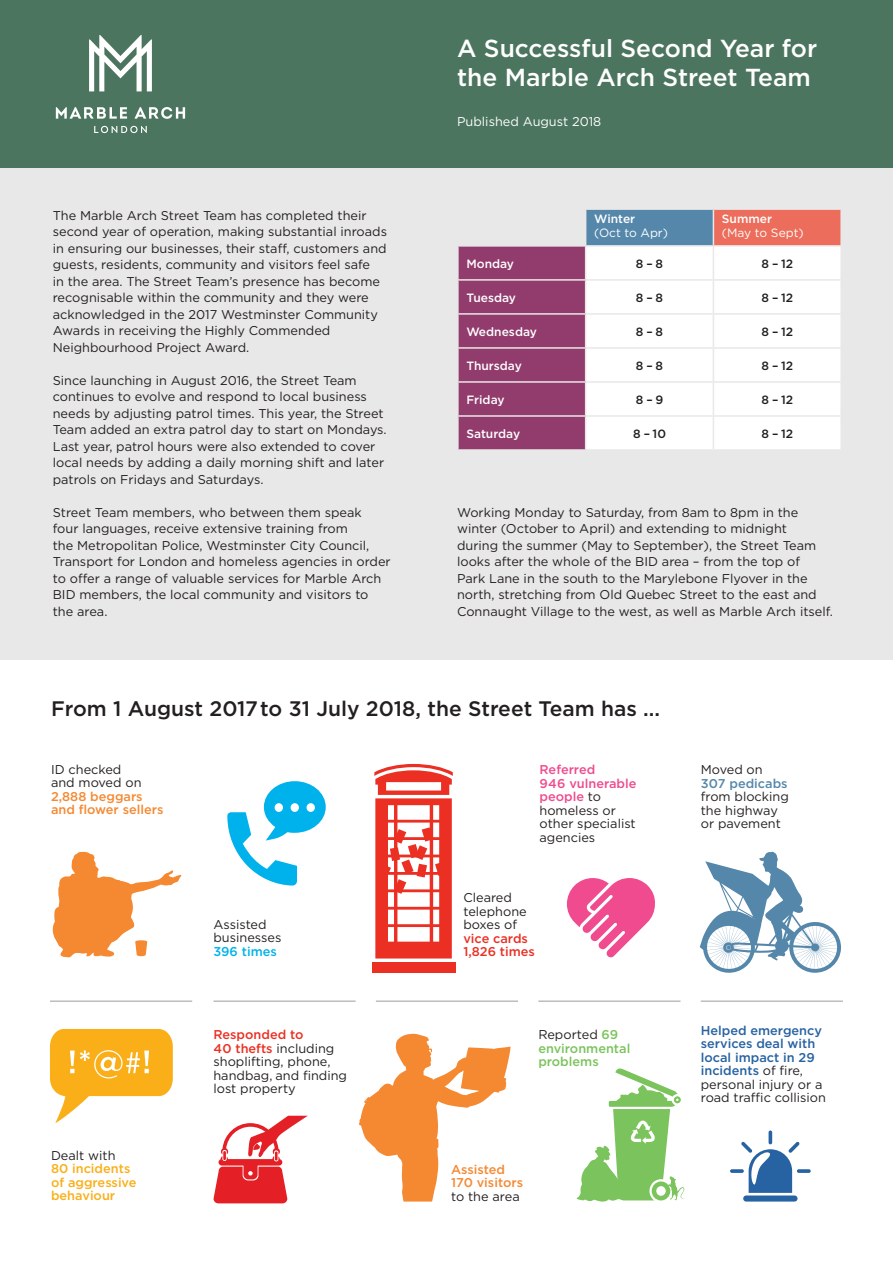
<style>
.page{position:relative;width:893px;height:1263px;background:#fff}
.page>*{position:absolute;margin:0;border:0;box-sizing:border-box;transform-origin:0 0}
.t1{font:500 24.6px/29.5px "Gotham";color:#fff}
.t2{font:500 21px "Gotham";color:#231f20}
.Info{font:12.75px/16.5px "Gotham";color:#231f20}
.t3{font:500 12.75px/13.5px "Gotham";color:#2762a2}
.t4{font:500 12.75px "Gotham";color:#f58932}
.t5{font:500 12.75px/13.5px "Gotham";color:#faaf18}
.t6{font:500 12.75px/13.5px "Gotham";color:#7bc35c}
.Info-2{font:500 12.75px "Gotham";color:#eb2f23}
.t7{font:12.75px "Gotham";color:#fff}
.t8{font:500 12.75px "Gotham";color:#5587aa}
.t9{font:500 12.75px "Gotham";color:#ef4b8e}
.Info-3{font:500 12.75px "Gotham";color:#00b2eb}
.t10{font:500 12px "Gotham";color:#fff}
.t11{font:500 12px "Gotham";color:#231f20}
.t12{font:12px "Gotham";color:#fff}
.s1{font-weight:500;color:#eb2f23}
.s2{font-weight:500;color:#ef4b8e}
.s3{font-weight:400;color:#231f20}
</style>
<div class="page">
<div style="left:0;top:168px;width:893px;height:492px;background:#e9e8e8"></div>
<div style="left:0;top:0;width:893px;height:168px;background:#4b755e"></div>
<svg style="left:56px;top:107px;width:71px;height:12px"></svg>
<svg style="left:135px;top:107px;width:50px;height:12px"></svg>
<svg style="left:94px;top:126px;width:53px;height:7px"></svg>
<svg style="left:89px;top:35px;width:63px;height:56px"></svg>
<div style="left:586px;top:209px;width:127px;height:37px;background:#5587aa"></div>
<div style="left:713px;top:209px;width:128px;height:37px;background:#ec6d5b"></div>
<div style="left:459px;top:247px;width:126px;height:202px;background:#923b6d"></div>
<div style="left:586px;top:247px;width:254px;height:202px;background:#fff"></div>
<hr style="left:586px;top:208px;width:127px;height:2px;background:#e9e8e8">
<hr style="left:713px;top:208px;width:129px;height:2px;background:#e9e8e8">
<hr style="left:713px;top:210px;width:1px;height:35px;background:#e9e8e8">
<hr style="left:840px;top:210px;width:2px;height:35px;background:#e9e8e8">
<hr style="left:586px;top:245px;width:127px;height:2px;background:#e9e8e8">
<hr style="left:713px;top:245px;width:129px;height:2px;background:#e9e8e8">
<hr style="left:713px;top:247px;width:1px;height:32px;background:#e9e8e8">
<hr style="left:457px;top:279px;width:129px;height:2px;background:#e9e8e8">
<hr style="left:586px;top:279px;width:127px;height:2px;background:#e9e8e8">
<hr style="left:713px;top:279px;width:129px;height:2px;background:#e9e8e8">
<hr style="left:713px;top:281px;width:1px;height:32px;background:#e9e8e8">
<hr style="left:457px;top:313px;width:129px;height:2px;background:#e9e8e8">
<hr style="left:586px;top:313px;width:127px;height:2px;background:#e9e8e8">
<hr style="left:713px;top:313px;width:129px;height:2px;background:#e9e8e8">
<hr style="left:713px;top:315px;width:1px;height:32px;background:#e9e8e8">
<hr style="left:457px;top:347px;width:129px;height:2px;background:#e9e8e8">
<hr style="left:586px;top:347px;width:127px;height:2px;background:#e9e8e8">
<hr style="left:713px;top:347px;width:129px;height:2px;background:#e9e8e8">
<hr style="left:713px;top:349px;width:1px;height:32px;background:#e9e8e8">
<hr style="left:457px;top:381px;width:129px;height:2px;background:#e9e8e8">
<hr style="left:586px;top:381px;width:127px;height:2px;background:#e9e8e8">
<hr style="left:713px;top:381px;width:129px;height:2px;background:#e9e8e8">
<hr style="left:713px;top:383px;width:1px;height:32px;background:#e9e8e8">
<hr style="left:457px;top:415px;width:129px;height:2px;background:#e9e8e8">
<hr style="left:586px;top:415px;width:127px;height:2px;background:#e9e8e8">
<hr style="left:713px;top:415px;width:129px;height:2px;background:#e9e8e8">
<hr style="left:713px;top:417px;width:1px;height:32px;background:#e9e8e8">
<hr style="left:50px;top:1000px;width:142px;height:2px;background:#bcbdc0">
<hr style="left:213px;top:1000px;width:143px;height:2px;background:#bcbdc0">
<hr style="left:376px;top:1000px;width:142px;height:2px;background:#bcbdc0">
<hr style="left:538px;top:1000px;width:142px;height:2px;background:#bcbdc0">
<hr style="left:701px;top:1000px;width:142px;height:2px;background:#bcbdc0">
<svg style="left:227px;top:781px;width:99px;height:104px"></svg>
<div style="left:372px;top:962px;width:83px;height:11px;background:#eb2f23"></div>
<svg style="left:374px;top:764px;width:79px;height:194px"></svg>
<svg style="left:53px;top:852px;width:128px;height:105px"></svg>
<hr style="left:769px;top:1130px;width:3px;height:14px;background:#2762a2;border-radius:2px">
<svg style="left:797px;top:1169px;width:14px;height:4px"></svg>
<svg style="left:730px;top:1142px;width:70px;height:51px"></svg>
<div style="left:743px;top:1195px;width:54px;height:6px;background:#2762a2;border-radius:3px"></div>
<svg style="left:567px;top:878px;width:88px;height:79px"></svg>
<svg style="left:577px;top:1068px;width:108px;height:133px"></svg>
<svg style="left:214px;top:1116px;width:94px;height:87px"></svg>
<svg style="left:359px;top:1034px;width:152px;height:167px"></svg>
<svg style="left:50px;top:1029px;width:123px;height:94px"></svg>
<svg style="left:700px;top:852px;width:141px;height:121px"></svg>
<p class="Info" style="left:53px;top:207px;width:336px">The Marble Arch Street Team has completed their second year of operation, making substantial inroads in ensuring our businesses, their staff, customers and guests, residents, community and visitors feel safe<br>in the area. The Street Team’s presence has become recognisable within the community and they were acknowledged in the 2017 Westminster Community Awards in receiving the Highly Commended Neighbourhood Project Award.</p>
<p class="Info" style="left:53px;top:372px;width:335px">Since launching in August 2016, the Street Team continues to evolve and respond to local business needs by adjusting patrol times. This year, the Street Team added an extra patrol day to start on Mondays.<br>Last year, patrol hours were also extended to cover local needs by adding a daily morning shift and later patrols on Fridays and Saturdays.</p>
<p class="Info" style="left:53px;top:504px;width:339px">Street Team members, who between them speak four languages, receive extensive training from<br>the Metropolitan Police, Westminster City Council, Transport for London and homeless agencies in order to offer a range of valuable services for Marble Arch BID members, the local community and visitors to</p>
<p class="Info" style="left:53px;top:603px;width:56px">the area.</p>
<p class="t1" style="left:457px;top:33px;width:362px">A Successful Second Year for the Marble Arch Street Team</p>
<p class="t7" style="left:457px;top:113px;width:146px">Published August 2018</p>
<p class="t10" style="left:594px;top:211px;width:43px">Winter</p>
<p class="t12" style="left:594px;top:225px;width:75px">(Oct to Apr)</p>
<p class="t10" style="left:722px;top:211px;width:52px">Summer</p>
<p class="t12" style="left:722px;top:225px;width:83px">(May to Sept)</p>
<p class="t10" style="left:466px;top:256px;width:49px">Monday</p>
<p class="t11" style="left:636px;top:256px;width:29px">8 – 8</p>
<p class="t11" style="left:761px;top:256px;width:33px">8 – 12</p>
<p class="t10" style="left:466px;top:290px;width:51px">Tuesday</p>
<p class="t11" style="left:636px;top:290px;width:29px">8 – 8</p>
<p class="t11" style="left:761px;top:290px;width:33px">8 – 12</p>
<p class="t10" style="left:466px;top:324px;width:72px">Wednesday</p>
<p class="t11" style="left:636px;top:324px;width:29px">8 – 8</p>
<p class="t11" style="left:761px;top:324px;width:33px">8 – 12</p>
<p class="t10" style="left:466px;top:358px;width:57px">Thursday</p>
<p class="t11" style="left:636px;top:358px;width:29px">8 – 8</p>
<p class="t11" style="left:761px;top:358px;width:33px">8 – 12</p>
<p class="t10" style="left:466px;top:392px;width:40px">Friday</p>
<p class="t11" style="left:636px;top:392px;width:29px">8 – 9</p>
<p class="t11" style="left:761px;top:392px;width:33px">8 – 12</p>
<p class="t10" style="left:466px;top:426px;width:55px">Saturday</p>
<p class="t11" style="left:633px;top:426px;width:35px">8 – 10</p>
<p class="t11" style="left:761px;top:426px;width:33px">8 – 12</p>
<p class="Info" style="left:457px;top:504px;width:377px">Working Monday to Saturday, from 8am to 8pm in the winter (October to April) and extending to midnight<br>during the summer (May to September), the Street Team looks after the whole of the BID area – from the top of<br>Park Lane in the south to the Marylebone Flyover in the north, stretching from Old Quebec Street to the east and Connaught Village to the west, as well as Marble Arch itself.</p>
<p class="t2" style="left:51px;top:695px;width:611px">From 1 August 2017 to 31 July 2018, the Street Team has ...</p>
<p class="Info" style="left:51px;top:760px;width:72px">ID checked</p>
<p class="Info" style="left:51px;top:774px;width:92px">and moved on</p>
<p class="t4" style="left:51px;top:788px;width:93px">2,888 beggars</p>
<p class="t4" style="left:51px;top:801px;width:114px">and flower sellers</p>
<p class="Info" style="left:51px;top:1146px;width:66px">Dealt with</p>
<p class="t5" style="left:51px;top:1162px;width:87px">80 incidents of aggressive behaviour</p>
<p class="Info" style="left:213px;top:916px;width:55px">Assisted</p>
<p class="Info" style="left:213px;top:929px;width:69px">businesses</p>
<p class="Info-3" style="left:213px;top:943px;width:65px">396 times</p>
<p class="Info-2" style="left:213px;top:1026px;width:92px">Responded to</p>
<p class="Info" style="left:213px;top:1041px;width:135px;line-height:13.5px"><span class="s1">40 thefts</span> including shoplifting, phone, handbag, and finding lost property</p>
<p class="t9" style="left:539px;top:761px;width:57px">Referred</p>
<p class="Info" style="left:539px;top:776px;width:98px;line-height:13.5px"><span class="s2">946 vulnerable people</span> to homeless or other specialist agencies</p>
<p class="Info" style="left:463px;top:891px;width:65px;line-height:13.5px">Cleared telephone</p>
<p class="Info" style="left:463px;top:916px;width:55px">boxes of</p>
<p class="Info-2" style="left:463px;top:930px;width:66px">vice cards</p>
<p class="Info-2" style="left:463px;top:943px;width:73px">1,826 times</p>
<p class="t6" style="left:538px;top:1028px;width:93px"><span class="s3">Reported</span> 69 environmental problems</p>
<p class="t4" style="left:451px;top:1161px;width:55px">Assisted</p>
<p class="t4" style="left:451px;top:1174px;width:73px">170 visitors</p>
<p class="Info" style="left:451px;top:1187px;width:70px">to the area</p>
<p class="Info" style="left:701px;top:761px;width:63px">Moved on</p>
<p class="t8" style="left:701px;top:775px;width:88px">307 pedicabs</p>
<p class="Info" style="left:701px;top:790px;width:90px;line-height:13.5px">from blocking the highway</p>
<p class="Info" style="left:701px;top:815px;width:82px">or pavement</p>
<p class="t3" style="left:701px;top:1023px;width:127px">Helped emergency services deal with local impact in 29 incidents <span class="s3">of fire, personal injury or a road traffic collision</span></p>
</div>
